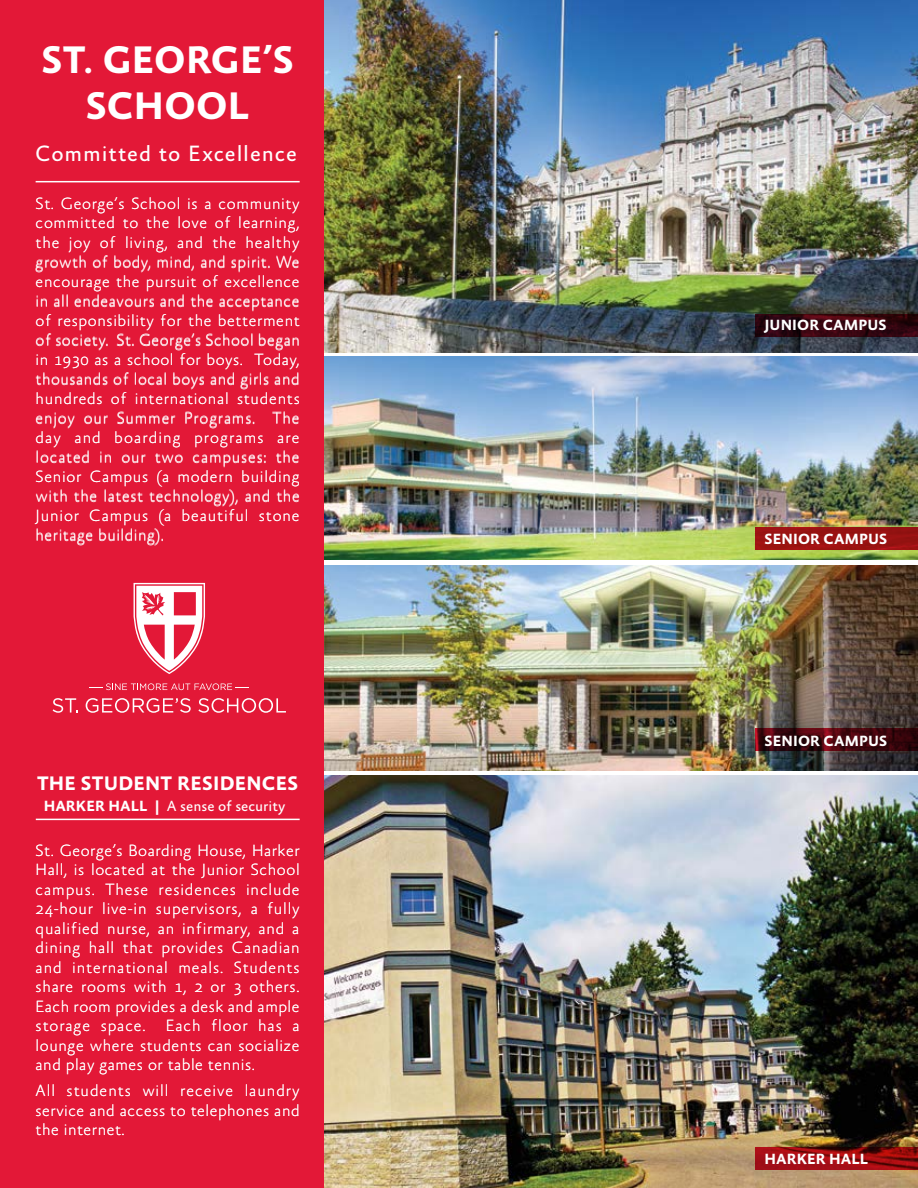
<style>
.page{position:relative;width:918px;height:1188px;background:#fff}
.page>*{position:absolute;margin:0;border:0;box-sizing:border-box;transform-origin:0 0}
.t1{font:700 39px/46.8px "Absara Sans OT";letter-spacing:.005em;color:#fff;text-align:center}
.t2{font:22.5px "Absara Sans OT";letter-spacing:.04em;color:#fff}
.t3{font:700 19.8px "Absara Sans OT";letter-spacing:.01em;color:#fff}
.t4{font:100 16.5px/19.5px "Absara Sans OT";letter-spacing:.03em;color:#fff;text-align:justify}
.t5{font:700 15px "Absara Sans OT";letter-spacing:.01em;color:#fff}
.t6{font:15px "Absara Sans OT";letter-spacing:.005em;color:#fff}
.s1{font-weight:700}
</style>
<div class="page">
<img style="left:324px;top:776px;width:594px;height:412px">
<img style="left:324px;top:0;width:594px;height:352px">
<div style="left:0;top:0;width:324px;height:1188px;background:#e31837"></div>
<img style="left:324px;top:357px;width:594px;height:202px">
<img style="left:324px;top:565px;width:594px;height:205px">
<svg style="left:53px;top:698px;width:25px;height:15px"></svg>
<svg style="left:86px;top:698px;width:105px;height:15px"></svg>
<svg style="left:198px;top:698px;width:88px;height:15px"></svg>
<svg style="left:134px;top:583px;width:71px;height:91px"></svg>
<svg style="left:89px;top:683px;width:160px;height:7px"></svg>
<hr style="left:36px;top:181px;width:264px;height:1px;background:#fff">
<hr style="left:36px;top:819px;width:264px;height:1px;background:#fff">
<svg style="left:755px;top:315px;width:163px;height:22px;background:#33050f"></svg>
<div style="left:755px;top:527px;width:163px;height:23px;background:#9a1312"></div>
<svg style="left:755px;top:729px;width:163px;height:22px;background:#3f050d"></svg>
<svg style="left:755px;top:1148px;width:163px;height:22px;background:#990c11"></svg>
<h1 class="t1" style="left:41px;top:39px;width:254px">ST. GEORGE’S<br>SCHOOL</h1>
<h2 class="t2" style="left:36px;top:142px;width:263px">Committed to Excellence</h2>
<p class="t4" style="left:36px;top:195px;width:266px">St. George’s School is a community committed to the love of learning, the joy of living, and the healthy growth of body, mind, and spirit. We encourage the pursuit of excellence in all endeavours and the acceptance of responsibility for the betterment of society. St. George’s School began in 1930 as a school for boys. Today, thousands of local boys and girls and hundreds of international students enjoy our Summer Programs. The day and boarding programs are located in our two campuses: the Senior Campus (a modern building with the latest technology), and the Junior Campus (a beautiful stone heritage building).</p>
<p class="t3" style="left:37px;top:773px;width:263px">THE STUDENT RESIDENCES</p>
<p class="t6" style="left:44px;top:798px;width:243px"><span class="s1">HARKER HALL |</span> A sense of security</p>
<p class="t4" style="left:36px;top:842px;width:266px">St. George’s Boarding House, Harker Hall, is located at the Junior School campus. These residences include 24-hour live-in supervisors, a fully qualified nurse, an infirmary, and a dining hall that provides Canadian and international meals. Students share rooms with 1, 2 or 3 others.<br>Each room provides a desk and ample storage space. Each floor has a lounge where students can socialize and play games or table tennis.</p>
<p class="t4" style="left:36px;top:1082px;width:265px">All students will receive laundry service and access to telephones and the internet.</p>
<p class="t5" style="left:764px;top:317px;width:124px">JUNIOR CAMPUS</p>
<p class="t5" style="left:764px;top:531px;width:124px">SENIOR CAMPUS</p>
<p class="t5" style="left:764px;top:733px;width:124px">SENIOR CAMPUS</p>
<p class="t5" style="left:764px;top:1152px;width:105px">HARKER HALL</p>
</div>
